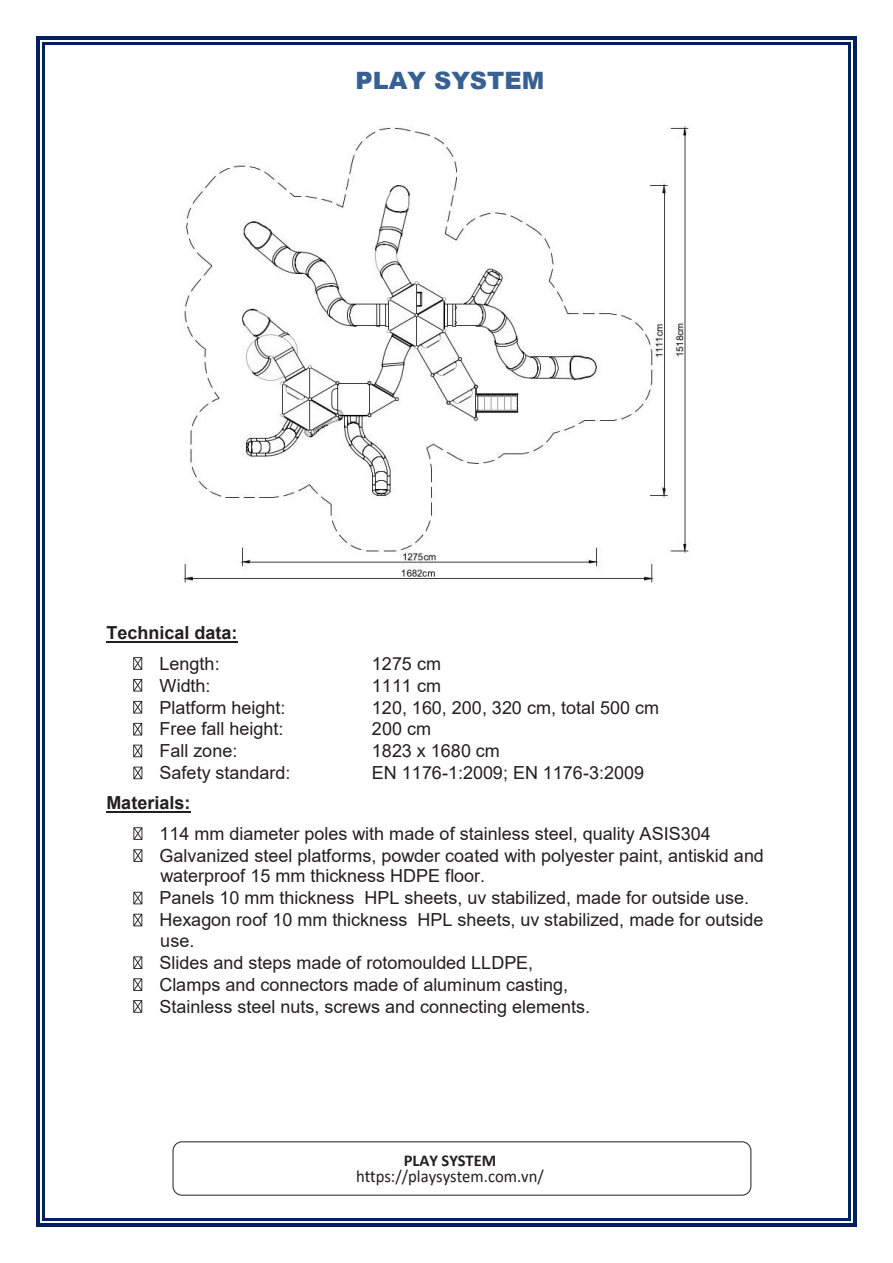
<style>
.page{position:relative;width:893px;height:1263px;background:#fff}
.page>*{position:absolute;margin:0;border:0;box-sizing:border-box;transform-origin:0 0}
.t1{font:900 24px "Arial";color:#376193}
.t2{font:18px/21.6px "Arial";color:#231f20}
.t3{font:700 18px "Arial";color:#231f20}
.t4{font:17.25px "Calibri";color:#231f20;scale:.96 1}
.t5{font:700 16.5px "Calibri";letter-spacing:-.005em;color:#231f20}
.s1{font-family:"Myriad Pro"}
</style>
<div class="page">
<div style="left:173px;top:1142px;width:578px;height:53px;border:1px solid #231f20;border-radius:9px"></div>
<img style="left:183px;top:126px;width:506px;height:457px">
<hr style="left:106px;top:641px;width:132px;height:2px;background:#231f20">
<svg style="left:133px;top:657px;width:9px;height:13px"></svg>
<svg style="left:133px;top:679px;width:9px;height:12px"></svg>
<svg style="left:133px;top:701px;width:9px;height:12px"></svg>
<svg style="left:133px;top:723px;width:9px;height:12px"></svg>
<svg style="left:133px;top:745px;width:9px;height:12px"></svg>
<svg style="left:133px;top:767px;width:9px;height:12px"></svg>
<hr style="left:106px;top:811px;width:85px;height:2px;background:#231f20">
<svg style="left:133px;top:827px;width:9px;height:13px"></svg>
<svg style="left:133px;top:849px;width:9px;height:13px"></svg>
<svg style="left:133px;top:892px;width:9px;height:12px"></svg>
<svg style="left:133px;top:914px;width:9px;height:12px"></svg>
<svg style="left:133px;top:956px;width:9px;height:13px"></svg>
<svg style="left:133px;top:978px;width:9px;height:13px"></svg>
<svg style="left:133px;top:1000px;width:9px;height:13px"></svg>
<svg style="left:36px;top:36px;width:9px;height:9px"></svg>
<hr style="left:45px;top:36px;width:803px;height:4px;background:#002060">
<hr style="left:45px;top:43px;width:803px;height:2px;background:#002060">
<svg style="left:848px;top:36px;width:9px;height:9px"></svg>
<hr style="left:36px;top:45px;width:4px;height:1173px;background:#002060">
<hr style="left:43px;top:45px;width:2px;height:1173px;background:#002060">
<hr style="left:853px;top:45px;width:4px;height:1173px;background:#002060">
<hr style="left:848px;top:45px;width:2px;height:1173px;background:#002060">
<svg style="left:36px;top:1218px;width:9px;height:9px"></svg>
<hr style="left:45px;top:1223px;width:803px;height:4px;background:#002060">
<hr style="left:45px;top:1218px;width:803px;height:2px;background:#002060">
<svg style="left:848px;top:1218px;width:9px;height:9px"></svg>
<h1 class="t1" style="left:356px;top:63px;width:190px">PLAY SYSTEM</h1>
<p class="t3" style="left:106px;top:620px;width:133px">Technical data:</p>
<p class="t2" style="left:160px;top:652px;width:62px">Length:</p>
<p class="t2" style="left:372px;top:652px;width:71px">1275 cm</p>
<p class="t2" style="left:160px;top:674px;width:53px">Width:</p>
<p class="t2" style="left:372px;top:674px;width:71px">1111 cm</p>
<p class="t2" style="left:160px;top:696px;width:128px">Platform height:</p>
<p class="t2" style="left:372px;top:696px;width:289px">120, 160, 200, 320 cm, total 500 cm</p>
<p class="t2" style="left:159px;top:718px;width:126px">Free fall height:</p>
<p class="t2" style="left:372px;top:718px;width:61px">200 cm</p>
<p class="t2" style="left:159px;top:740px;width:80px">Fall zone:</p>
<p class="t2" style="left:372px;top:740px;width:129px">1823 x 1680 cm</p>
<p class="t2" style="left:159px;top:762px;width:132px">Safety standard:</p>
<p class="t2" style="left:372px;top:762px;width:274px">EN 1176-1:2009; EN 1176-3:2009</p>
<p class="t3" style="left:106px;top:790px;width:86px">Materials:</p>
<p class="t2" style="left:159px;top:823px;width:606px">114 mm diameter poles with made of stainless steel, quality ASIS304<br>Galvanized steel platforms, powder coated with polyester paint, antiskid and waterproof 15 mm thickness HDPE floor.<br>Panels 10 mm thickness HPL sheets, uv stabilized, made for outside use.<br>Hexagon roof 10 mm thickness HPL sheets, uv stabilized, made for outside use.<br>Slides and steps made of rotomoulded LLDPE,<br>Clamps and connectors made of aluminum casting,<br>Stainless steel nuts, screws and connecting elements.</p>
<p class="t5" style="left:404px;top:1149px;width:94px">PLAY SYSTEM</p>
<p class="t4" style="left:356px;top:1164px;width:197px">h<span class="s1">tt</span>ps://playsystem.com.vn/</p>
</div>
